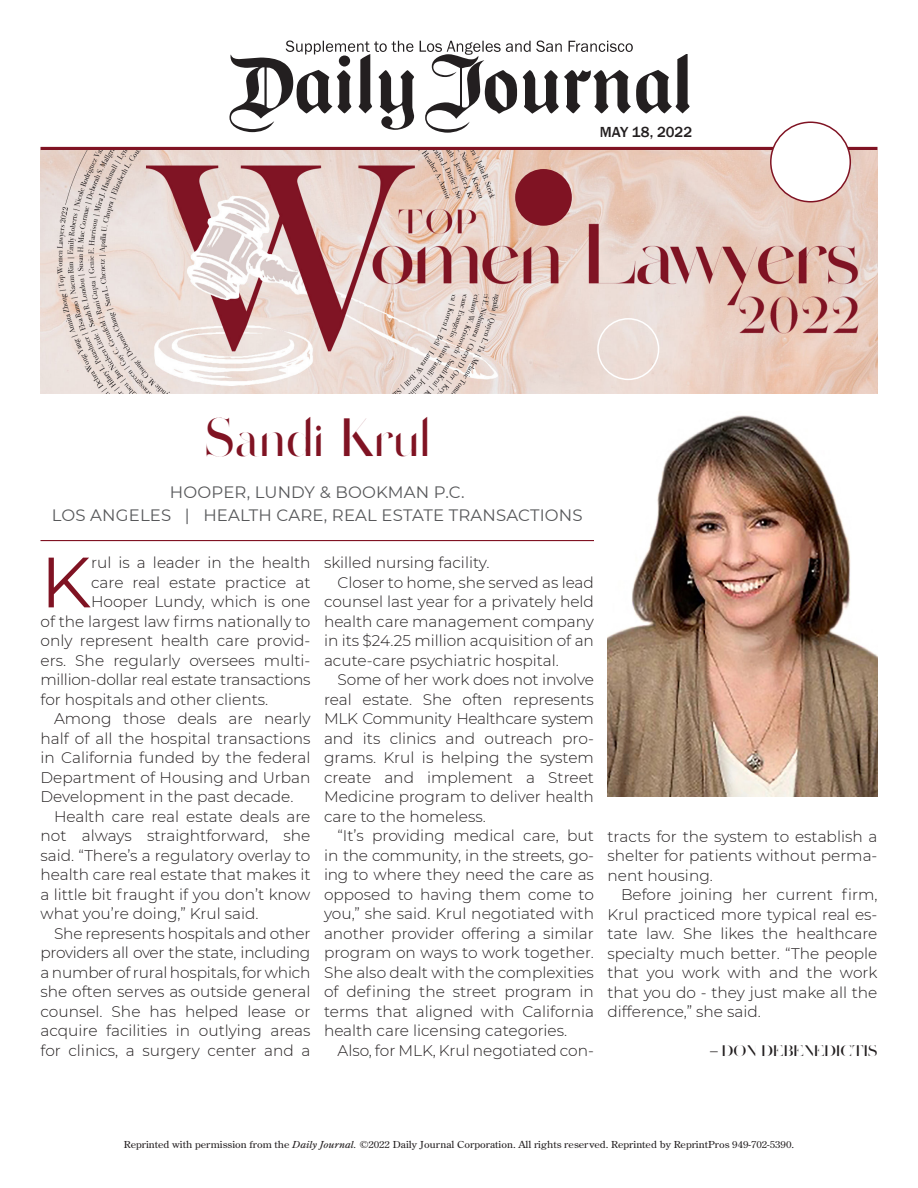
<style>
.page{position:relative;width:918px;height:1188px;background:#fff}
.page>*{position:absolute;margin:0;border:0;box-sizing:border-box;transform-origin:0 0}
.t1{font:71.1px "Montserrat";color:#801323}
.t2{font:54px "Sage";letter-spacing:.01em;color:#801323;scale:.9 1}
.t3{font:16.5px "Montserrat";letter-spacing:.01em;color:#57585a}
.t4{font:300 15.3px/19.5px "Montserrat";color:#231f20;text-align:justify}
.t5{font:300 15.3px "Montserrat";letter-spacing:-.02em;color:#231f20}
.t6{font:15.3px "Sage";color:#231f20}
.t7{font:500 15px "Franklin Gothic";color:#231f20}
.t8{font:9.6px "Century Old Style Std";color:#231f20;scale:1.12 1}
.s1{font-family:"Montserrat"}
.s2{font-style:italic}
</style>
<div class="page">
<svg style="left:40px;top:147px;width:838px;height:4px;background:#99414a"></svg>
<img style="left:40px;top:151px;width:838px;height:243px">
<div style="left:597px;top:318px;width:62px;height:62px;border:2px solid #fff;border-radius:50%"></div>
<div style="left:515px;top:169px;width:57px;height:57px;background:#801323;border-radius:50%"></div>
<div style="left:771px;top:122px;width:79px;height:80px;background:#fff;border-radius:50%"></div>
<div style="left:770px;top:122px;width:81px;height:80px;border:2px solid #801323;border-radius:50%"></div>
<img style="left:608px;top:415px;width:270px;height:381px">
<svg style="left:230px;top:41px;width:460px;height:92px"></svg>
<hr style="left:40px;top:540px;width:554px;height:1px;background:#801323">
<p class="t7" style="left:600px;top:122px;width:94px">MAY 18, 2022</p>
<p class="t2" style="left:204px;top:403px;width:253px">Sandi Krul</p>
<p class="t3" style="left:170px;top:481px;width:296px">HOOPER, LUNDY &amp; BOOKMAN P.C.</p>
<p class="t3" style="left:52px;top:504px;width:532px">LOS ANGELES | HEALTH CARE, REAL ESTATE TRANSACTIONS</p>
<p class="t4" style="left:324px;top:553px;width:167px">skilled nursing facility.</p>
<p class="t4" style="left:324px;top:572px;width:272px;text-indent:14px">Closer to home, she served as lead counsel last year for a privately held health care management company in its $24.25 million acquisition of an acute-care psychiatric hospital.</p>
<p class="t4" style="left:324px;top:670px;width:272px;text-indent:14px">Some of her work does not involve real estate. She often represents MLK Community Healthcare system and its clinics and outreach pro&shy;grams. Krul is helping the system create and implement a Street Medicine program to deliver health care to the homeless.</p>
<p class="t4" style="left:324px;top:826px;width:272px;text-indent:14px">“It’s providing medical care, but in the community, in the streets, go&shy;ing to where they need the care as opposed to having them come to you,” she said. Krul negotiated with another provider offering a similar program on ways to work together.<br>She also dealt with the complexities of defining the street program in terms that aligned with California health care licensing categories.</p>
<p class="t4" style="left:338px;top:1040px;width:258px">Also, for MLK, Krul negotiated con-</p>
<p class="t1" style="left:40px;top:533px;width:52px">K</p>
<p class="t4" style="left:91px;top:553px;width:221px">rul is a leader in the health</p>
<p class="t4" style="left:91px;top:572px;width:221px">care real estate practice at</p>
<p class="t4" style="left:91px;top:592px;width:221px">Hooper Lundy, which is one</p>
<p class="t4" style="left:40px;top:611px;width:272px">of the largest law firms nationally to</p>
<p class="t4" style="left:40px;top:631px;width:272px">only represent health care provid-</p>
<p class="t4" style="left:40px;top:650px;width:272px">ers. She regularly oversees multi-</p>
<p class="t5" style="left:40px;top:670px;width:272px">million-dollar real estate transactions</p>
<p class="t4" style="left:40px;top:689px;width:229px">for hospitals and other clients.</p>
<p class="t4" style="left:40px;top:709px;width:272px;text-indent:14px">Among those deals are nearly half of all the hospital transactions in California funded by the federal Department of Housing and Urban Development in the past decade.</p>
<p class="t4" style="left:40px;top:806px;width:272px;text-indent:14px">Health care real estate deals are not always straightforward, she said. “There’s a regulatory overlay to health care real estate that makes it a little bit fraught if you don’t know what you’re doing,” Krul said.</p>
<p class="t4" style="left:40px;top:923px;width:272px;text-indent:14px">She represents hospitals and other providers all over the state, including a number of rural hospitals, for which she often serves as outside general counsel. She has helped lease or acquire facilities in outlying areas for clinics, a surgery center and a</p>
<p class="t4" style="left:608px;top:826px;width:272px">tracts for the system to establish a shelter for patients without perma&shy;nent housing.</p>
<p class="t4" style="left:608px;top:885px;width:272px;text-indent:14px">Before joining her current firm, Krul practiced more typical real es&shy;tate law. She likes the healthcare specialty much better. “The people that you work with and the work that you do - they just make all the difference,” she said.</p>
<p class="t6" style="left:710px;top:1041px;width:169px"><span class="s1">–</span> DON DEBENEDICTIS</p>
<p class="t8" style="left:124px;top:1138px;width:600px">Reprinted with permission from the <span class="s2">Daily Journal.</span> ©2022 Daily Journal Corporation. All rights reserved. Reprinted by ReprintPros 949-702-5390.</p>
</div>
